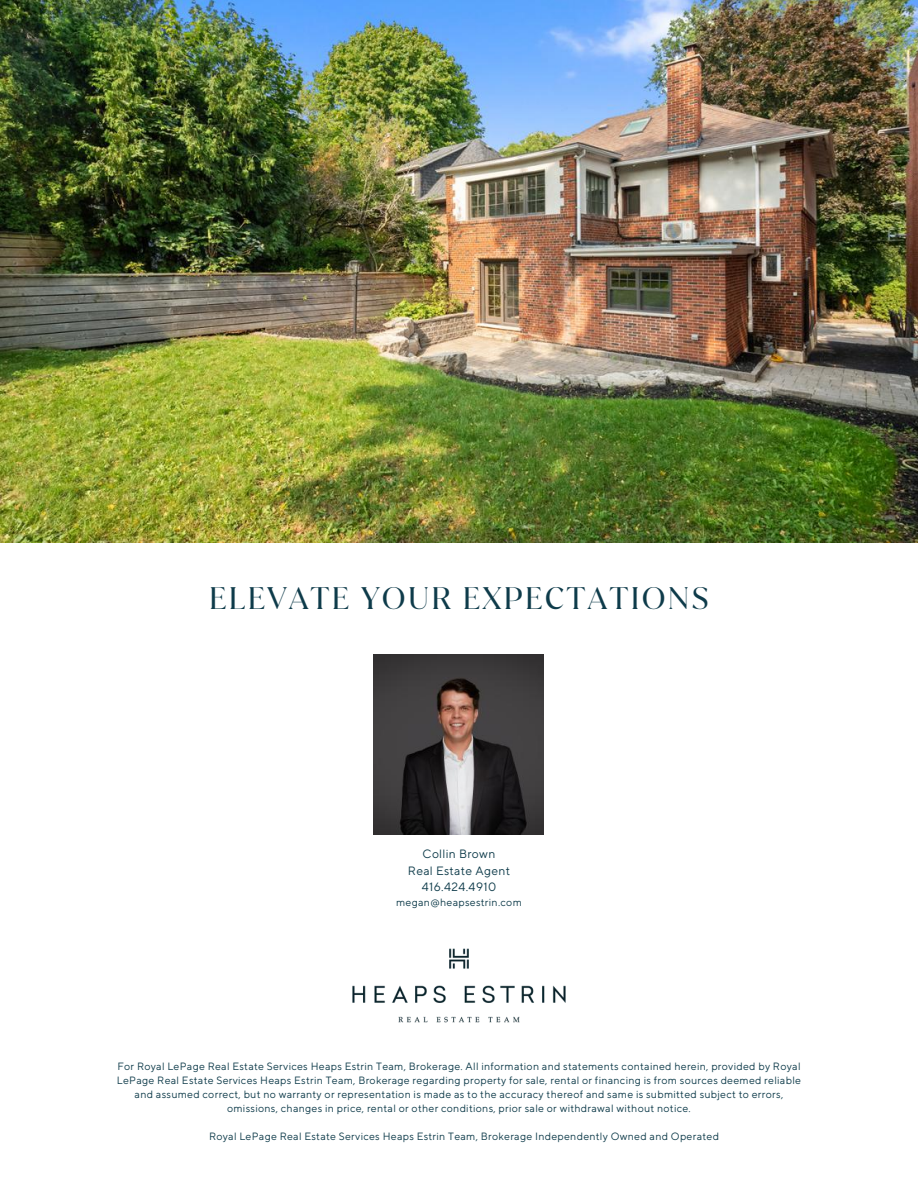
<style>
.page{position:relative;width:918px;height:1188px;background:#fff}
.page>*{position:absolute;margin:0;border:0;box-sizing:border-box;transform-origin:0 0}
.t1{font:30px "Juana";letter-spacing:.075em;color:#0e3b4a}
.t2{font:12px/16.6px "TT Norms Pro";letter-spacing:.03em;color:#0e3b4a;text-align:center}
.t3{font:10.5px/14px "TT Norms Pro";letter-spacing:.03em;color:#0e3b4a;text-align:center}
</style>
<div class="page">
<img style="left:0;top:0;width:918px;height:543px">
<img style="left:352px;top:948px;width:214px;height:75px">
<img style="left:374px;top:655px;width:170px;height:180px">
<h1 class="t1" style="left:209px;top:578px;width:501px">ELEVATE YOUR EXPECTATIONS</h1>
<p class="t2" style="left:408px;top:846px;width:104px">Collin Brown<br>Real Estate Agent<br>416.424.4910</p>
<p class="t3" style="left:396px;top:896px;width:127px">megan@heapsestrin.com</p>
<p class="t3" style="left:117px;top:1060px;width:686px">For Royal LePage Real Estate Services Heaps Estrin Team, Brokerage. All information and statements contained herein, provided by Royal LePage Real Estate Services Heaps Estrin Team, Brokerage regarding property for sale, rental or financing is from sources deemed reliable and assumed correct, but no warranty or representation is made as to the accuracy thereof and same is submitted subject to errors, omissions, changes in price, rental or other conditions, prior sale or withdrawal without notice.</p>
<p class="t3" style="left:209px;top:1130px;width:511px">Royal LePage Real Estate Services Heaps Estrin Team, Brokerage Independently Owned and Operated</p>
</div>
